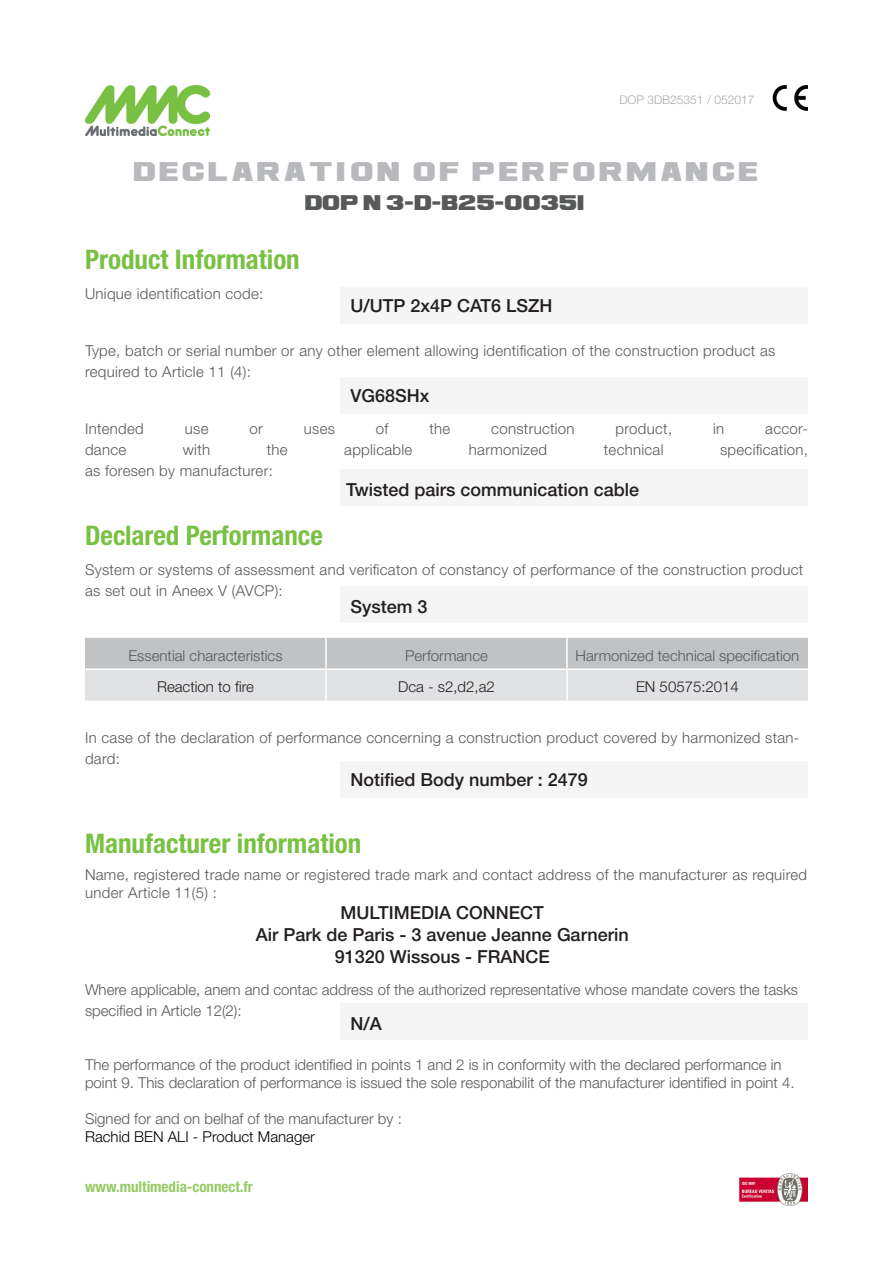
<style>
.page{position:relative;width:893px;height:1263px;background:#fff}
.page>*{position:absolute;margin:0;border:0;box-sizing:border-box;transform-origin:0 0}
.t1{font:700 condensed 27px "Helvetica Neue";color:#79c142}
.t2{font:21px "Ash";letter-spacing:.16em;color:#b8b9bc}
.t3{font:500 18px "Helvetica Neue";color:#231f20}
.t4{font:16.5px "Ash";color:#57585a}
.t5{font:200 15px/21px "Helvetica Neue";letter-spacing:.02em;color:#57585a}
.t6{font:200 15px/21px "Helvetica Neue";color:#57585a}
.t7{font:200 15px "Helvetica Neue";color:#231f20}
.t8{font:200 15px "Helvetica Neue";color:#000}
.t9{font:700 15px "Helvetica Neue";color:#94cb64}
.t10{font:200 12px "Helvetica Neue";color:#a8a9ad}
</style>
<div class="page">
<div style="left:340px;top:761px;width:468px;height:36px;background:#f5f5f6"></div>
<div style="left:340px;top:1003px;width:468px;height:37px;background:#f5f5f6"></div>
<div style="left:340px;top:377px;width:468px;height:36px;background:#f5f5f6"></div>
<div style="left:340px;top:470px;width:468px;height:36px;background:#f5f5f6"></div>
<div style="left:340px;top:587px;width:468px;height:36px;background:#f5f5f6"></div>
<div style="left:340px;top:287px;width:468px;height:36px;background:#f5f5f6"></div>
<img style="left:85px;top:85px;width:124px;height:51px">
<img style="left:739px;top:1173px;width:69px;height:33px">
<img style="left:772px;top:85px;width:36px;height:26px">
<svg style="left:85px;top:638px;width:723px;height:63px;background:#d1d2d4"></svg>
<hr style="left:325px;top:638px;width:2px;height:30px;background:#fff">
<hr style="left:566px;top:638px;width:2px;height:30px;background:#fff">
<hr style="left:85px;top:668px;width:241px;height:2px;background:#fff">
<hr style="left:326px;top:668px;width:241px;height:2px;background:#fff">
<hr style="left:325px;top:670px;width:2px;height:31px;background:#fff">
<hr style="left:567px;top:668px;width:241px;height:2px;background:#fff">
<hr style="left:566px;top:670px;width:2px;height:31px;background:#fff">
<p class="t10" style="left:619px;top:90px;width:136px">DOP 3DB25351 / 052017</p>
<p class="t2" style="left:134px;top:160px;width:626px">DECLARATION OF PERFORMANCE</p>
<p class="t4" style="left:305px;top:193px;width:284px">DOP N 3-D-B25-00351</p>
<p class="t1" style="left:85px;top:237px;width:216px">Product Information</p>
<p class="t5" style="left:85px;top:282px;width:180px">Unique identification code:</p>
<p class="t3" style="left:350px;top:291px;width:204px">U/UTP 2x4P CAT6 LSZH</p>
<p class="t5" style="left:85px;top:339px;width:692px">Type, batch or serial number or any other element allowing identification of the construction product as required to Article 11 (4):</p>
<p class="t3" style="left:350px;top:381px;width:81px">VG68SHx</p>
<p class="t5" style="left:85px;top:417px;width:60px">Intended</p>
<p class="t5" style="left:185px;top:417px;width:25px">use</p>
<p class="t5" style="left:249px;top:417px;width:15px">or</p>
<p class="t5" style="left:304px;top:417px;width:33px">uses</p>
<p class="t5" style="left:376px;top:417px;width:14px">of</p>
<p class="t5" style="left:429px;top:417px;width:22px">the</p>
<p class="t5" style="left:491px;top:417px;width:85px">construction</p>
<p class="t5" style="left:616px;top:417px;width:58px">product,</p>
<p class="t5" style="left:713px;top:417px;width:13px">in</p>
<p class="t5" style="left:765px;top:417px;width:44px">accor-</p>
<p class="t5" style="left:85px;top:438px;width:43px">dance</p>
<p class="t5" style="left:183px;top:438px;width:29px">with</p>
<p class="t5" style="left:267px;top:438px;width:22px">the</p>
<p class="t5" style="left:344px;top:438px;width:69px">applicable</p>
<p class="t5" style="left:469px;top:438px;width:80px">harmonized</p>
<p class="t5" style="left:604px;top:438px;width:61px">technical</p>
<p class="t5" style="left:720px;top:438px;width:89px">specification,</p>
<p class="t5" style="left:85px;top:459px;width:189px">as foresen by manufacturer:</p>
<p class="t3" style="left:346px;top:475px;width:295px">Twisted pairs communication cable</p>
<p class="t1" style="left:85px;top:513px;width:239px">Declared Performance</p>
<p class="t5" style="left:85px;top:558px;width:720px">System or systems of assessment and verificaton of constancy of performance of the construction product as set out in Aneex V (AVCP):</p>
<p class="t3" style="left:350px;top:592px;width:79px">System 3</p>
<p class="t6" style="left:128px;top:644px;width:156px">Essential characteristics</p>
<p class="t6" style="left:405px;top:644px;width:84px">Performance</p>
<p class="t6" style="left:576px;top:644px;width:225px">Harmonized technical specification</p>
<p class="t7" style="left:157px;top:675px;width:98px">Reaction to fire</p>
<p class="t7" style="left:398px;top:675px;width:98px">Dca - s2,d2,a2</p>
<p class="t7" style="left:636px;top:675px;width:104px">EN 50575:2014</p>
<p class="t5" style="left:85px;top:726px;width:716px">In case of the declaration of performance concerning a construction product covered by harmonized stan&shy;dard:</p>
<p class="t3" style="left:350px;top:765px;width:239px">Notified Body number : 2479</p>
<p class="t1" style="left:85px;top:821px;width:278px">Manufacturer information</p>
<p class="t5" style="left:85px;top:865px;width:724px;line-height:18px">Name, registered trade name or registered trade mark and contact address of the manufacturer as required under Article 11(5) :</p>
<p class="t3" style="left:341px;top:898px;width:205px">MULTIMEDIA CONNECT</p>
<p class="t3" style="left:256px;top:920px;width:374px">Air Park de Paris - 3 avenue Jeanne Garnerin</p>
<p class="t3" style="left:335px;top:942px;width:217px">91320 Wissous - FRANCE</p>
<p class="t6" style="left:85px;top:978px;width:714px">Where applicable, anem and contac address of the authorized representative whose mandate covers the tasks specified in Article 12(2):</p>
<p class="t3" style="left:350px;top:1009px;width:33px">N/A</p>
<p class="t6" style="left:85px;top:1054px;width:711px;line-height:18px">The performance of the product identified in points 1 and 2 is in conformity with the declared performance in point 9. This declaration of performance is issued the sole responabilit of the manufacturer identified in point 4.</p>
<p class="t6" style="left:85px;top:1107px;width:318px">Signed for and on belhaf of the manufacturer by :</p>
<p class="t8" style="left:85px;top:1124px;width:231px">Rachid BEN ALI - Product Manager</p>
<p class="t9" style="left:85px;top:1174px;width:169px">www.multimedia-connect.fr</p>
</div>
